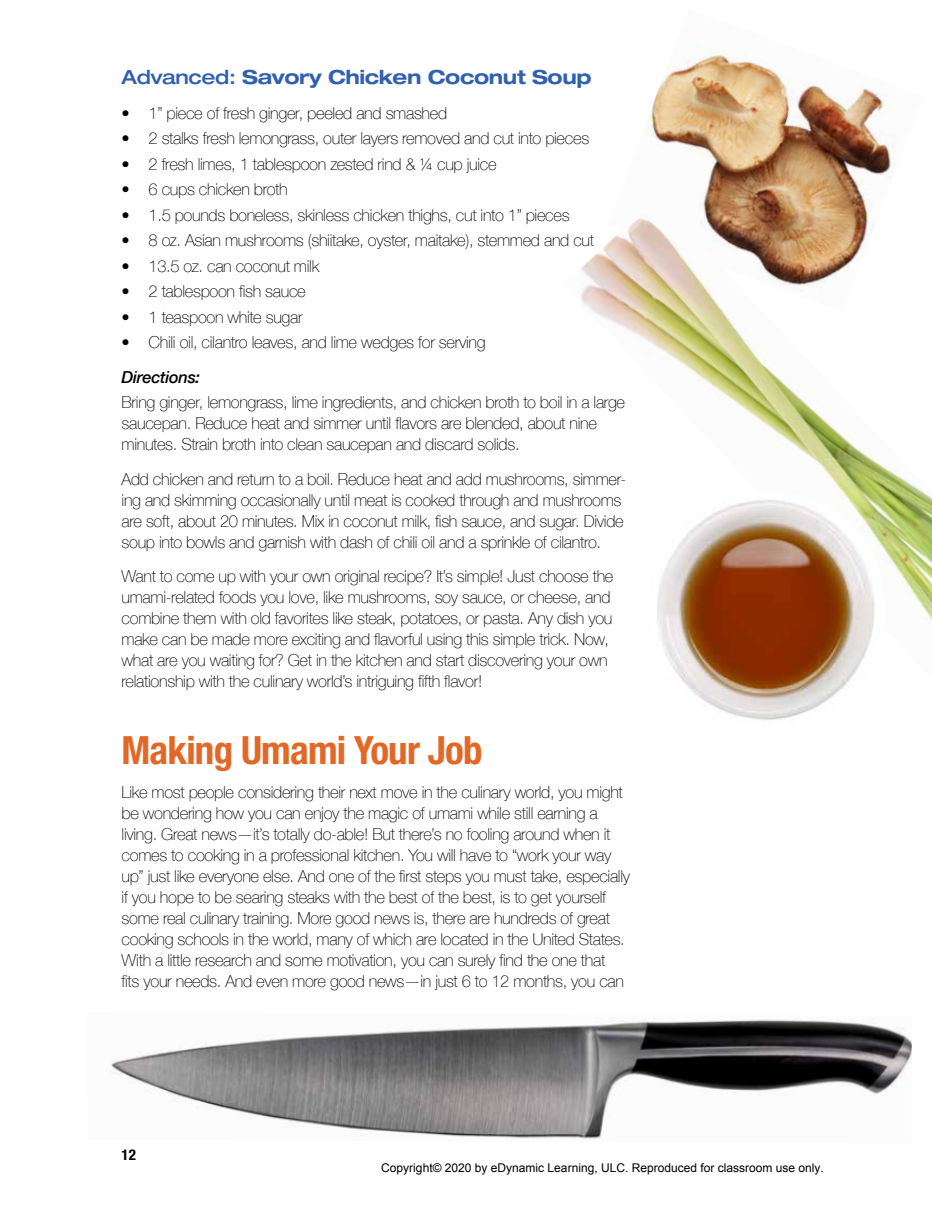
<style>
.page{position:relative;width:932px;height:1215px;background:#fff}
.page>*{position:absolute;margin:0;border:0;box-sizing:border-box;transform-origin:0 0}
.t1{font:700 condensed 39px "Helvetica Neue";letter-spacing:-.02em;color:#e36826}
.t2{font:700 expanded 19.5px "Helvetica Neue";letter-spacing:-.02em;color:#3160ad}
.t3{font:100 16.5px/21px "Helvetica Neue";letter-spacing:-.02em;color:#000}
.t4{font:italic 500 16.5px "Helvetica Neue";letter-spacing:-.02em;color:#000}
.t5{font:700 condensed 15px "Helvetica Neue";color:#000}
.t6{font:12px "Arial";color:#000}
.s1{font-weight:500}
</style>
<div class="page">
<img style="left:644px;top:43px;width:254px;height:155px">
<img style="left:581px;top:198px;width:351px;height:424px">
<img style="left:645px;top:492px;width:240px;height:228px">
<img style="left:111px;top:1019px;width:800px;height:120px">
<p class="t2" style="left:122px;top:65px;width:471px"><span class="s1">Advanced:</span> Savory Chicken Coconut Soup</p>
<p class="t3" style="left:122px;top:102px;width:327px">• 1” piece of fresh ginger, peeled and smashed</p>
<p class="t3" style="left:122px;top:127px;width:469px">• 2 stalks fresh lemongrass, outer layers removed and cut into pieces</p>
<p class="t3" style="left:122px;top:153px;width:376px">• 2 fresh limes, 1 tablespoon zested rind &amp; ¼ cup juice</p>
<p class="t3" style="left:122px;top:178px;width:168px">• 6 cups chicken broth</p>
<p class="t3" style="left:122px;top:204px;width:449px">• 1.5 pounds boneless, skinless chicken thighs, cut into 1” pieces</p>
<p class="t3" style="left:122px;top:229px;width:474px">• 8 oz. Asian mushrooms (shiitake, oyster, maitake), stemmed and cut</p>
<p class="t3" style="left:122px;top:255px;width:199px">• 13.5 oz. can coconut milk</p>
<p class="t3" style="left:122px;top:280px;width:186px">• 2 tablespoon fish sauce</p>
<p class="t3" style="left:122px;top:306px;width:183px">• 1 teaspoon white sugar</p>
<p class="t3" style="left:122px;top:331px;width:366px">• Chili oil, cilantro leaves, and lime wedges for serving</p>
<p class="t4" style="left:122px;top:363px;width:80px">Directions:</p>
<p class="t3" style="left:122px;top:391px;width:505px">Bring ginger, lemongrass, lime ingredients, and chicken broth to boil in a large saucepan. Reduce heat and simmer until flavors are blended, about nine minutes. Strain broth into clean saucepan and discard solids.</p>
<p class="t3" style="left:122px;top:468px;width:506px">Add chicken and return to a boil. Reduce heat and add mushrooms, simmer&shy;ing and skimming occasionally until meat is cooked through and mushrooms are soft, about 20 minutes. Mix in coconut milk, fish sauce, and sugar. Divide soup into bowls and garnish with dash of chili oil and a sprinkle of cilantro.</p>
<p class="t3" style="left:122px;top:565px;width:493px">Want to come up with your own original recipe? It’s simple! Just choose the umami-related foods you love, like mushrooms, soy sauce, or cheese, and combine them with old favorites like steak, potatoes, or pasta. Any dish you make can be made more exciting and flavorful using this simple trick. Now, what are you waiting for? Get in the kitchen and start discovering your own relationship with the culinary world’s intriguing fifth flavor!</p>
<h1 class="t1" style="left:122px;top:726px;width:362px">Making Umami Your Job</h1>
<p class="t3" style="left:122px;top:781px;width:510px">Like most people considering their next move in the culinary world, you might be wondering how you can enjoy the magic of umami while still earning a living. Great news—it’s totally do-able! But there’s no fooling around when it comes to cooking in a professional kitchen. You will have to “work your way up” just like everyone else. And one of the first steps you must take, especially if you hope to be searing steaks with the best of the best, is to get yourself some real culinary training. More good news is, there are hundreds of great cooking schools in the world, many of which are located in the United States.<br>With a little research and some motivation, you can surely find the one that<br>fits your needs. And even more good news—in just 6 to 12 months, you can</p>
<p class="t5" style="left:122px;top:1143px;width:16px">12</p>
<p class="t6" style="left:381px;top:1160px;width:444px">Copyright© 2020 by eDynamic Learning, ULC. Reproduced for classroom use only.</p>
</div>
